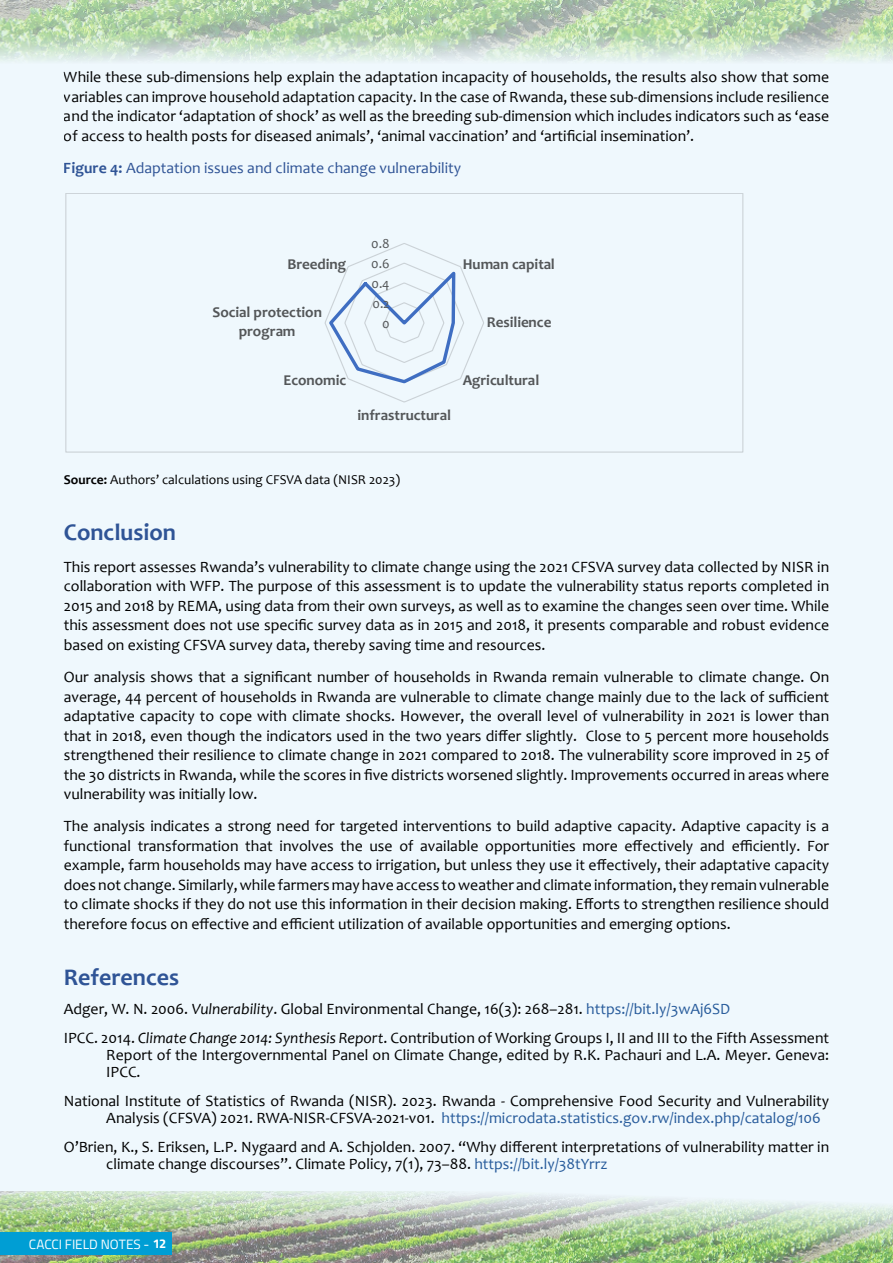
<style>
.page{position:relative;width:893px;height:1263px;background:#eff8fd}
.page>*{position:absolute;margin:0;border:0;box-sizing:border-box;transform-origin:0 0}
.Heading_1{font:700 24px "Candara";color:#2f5496}
.t1{font:15.75px/19.5px "Candara";color:#000;text-align:justify}
.t2{font:15.75px "Candara";color:#2f5496}
.t3{font:700 15.15px/18.3px "Candara";letter-spacing:-.005em;color:#595959;text-align:center}
.t4{font:13.65px "Candara";color:#595959}
.t5{font:13.5px "Candara";color:#000}
.t6{font:13.5px "Titillium Web";color:#fff}
.s1{font-weight:700}
.s2{font-style:italic}
.s3{color:#275b9b}
.s4{font-weight:700;font-size:12.75px}
</style>
<div class="page">
<img style="left:0;top:1192px;width:893px;height:71px">
<img style="left:0;top:0;width:893px;height:61px">
<div style="left:0;top:1232px;width:171px;height:22px;background:#009ed4"></div>
<svg style="left:324px;top:243px;width:160px;height:160px"></svg>
<div style="left:65px;top:193px;width:678px;height:260px;border:1px solid #d9d9d9"></div>
<p class="t1" style="left:64px;top:67px;width:767px">While these sub-dimensions help explain the adaptation incapacity of households, the results also show that some variables can improve household adaptation capacity. In the case of Rwanda, these sub-dimensions include resilience and the indicator ‘adaptation of shock’ as well as the breeding sub-dimension which includes indicators such as ‘ease of access to health posts for diseased animals’, ‘animal vaccination’ and ‘artificial insemination’.</p>
<p class="t2" style="left:64px;top:158px;width:399px"><span class="s1">Figure 4:</span> Adaptation issues and climate change vulnerability</p>
<p class="t3" style="left:287px;top:254px;width:60px">Breeding</p>
<p class="t3" style="left:213px;top:303px;width:111px">Social protection program</p>
<p class="t4" style="left:371px;top:235px;width:20px">0.8</p>
<p class="t4" style="left:371px;top:255px;width:20px">0.6</p>
<p class="t4" style="left:371px;top:275px;width:20px">0.4</p>
<p class="t4" style="left:372px;top:295px;width:19px">0.2</p>
<p class="t4" style="left:382px;top:315px;width:9px">0</p>
<p class="t3" style="left:463px;top:254px;width:94px">Human capital</p>
<p class="t3" style="left:487px;top:313px;width:66px">Resilience</p>
<p class="t3" style="left:283px;top:371px;width:64px">Economic</p>
<p class="t3" style="left:358px;top:405px;width:95px">infrastructural</p>
<p class="t3" style="left:463px;top:371px;width:78px">Agricultural</p>
<p class="t5" style="left:64px;top:471px;width:338px"><span class="s1">Source:</span> Authors’ calculations using CFSVA data (NISR 2023)</p>
<p class="Heading_1" style="left:64px;top:517px;width:114px">Conclusion</p>
<p class="t1" style="left:64px;top:557px;width:767px">This report assesses Rwanda’s vulnerability to climate change using the 2021 CFSVA survey data collected by NISR in collaboration with WFP. The purpose of this assessment is to update the vulnerability status reports completed in 2015 and 2018 by REMA, using data from their own surveys, as well as to examine the changes seen over time. While this assessment does not use specific survey data as in 2015 and 2018, it presents comparable and robust evidence based on existing CFSVA survey data, thereby saving time and resources.</p>
<p class="t1" style="left:64px;top:667px;width:767px">Our analysis shows that a significant number of households in Rwanda remain vulnerable to climate change. On average, 44 percent of households in Rwanda are vulnerable to climate change mainly due to the lack of sufficient adaptative capacity to cope with climate shocks. However, the overall level of vulnerability in 2021 is lower than that in 2018, even though the indicators used in the two years differ slightly. Close to 5 percent more households strengthened their resilience to climate change in 2021 compared to 2018. The vulnerability score improved in 25 of the 30 districts in Rwanda, while the scores in five districts worsened slightly. Improvements occurred in areas where vulnerability was initially low.</p>
<p class="t1" style="left:64px;top:816px;width:767px">The analysis indicates a strong need for targeted interventions to build adaptive capacity. Adaptive capacity is a functional transformation that involves the use of available opportunities more effectively and efficiently. For example, farm households may have access to irrigation, but unless they use it effectively, their adaptative capacity does not change. Similarly, while farmers may have access to weather and climate information, they remain vulnerable to climate shocks if they do not use this information in their decision making. Efforts to strengthen resilience should therefore focus on effective and efficient utilization of available opportunities and emerging options.</p>
<p class="Heading_1" style="left:64px;top:963px;width:117px">References</p>
<p class="t1" style="left:64px;top:999px;width:668px">Adger, W. N. 2006. <span class="s2">Vulnerability</span>. Global Environmental Change, 16(3): 268–281. <span class="s3">https://bit.ly/3wAj6SD</span></p>
<p class="t1" style="left:106px;top:1030px;width:724px;line-height:17px;text-indent:-43px">IPCC. 2014. <span class="s2">Climate Change 2014: Synthesis Report</span>. Contribution of Working Groups I, II and III to the Fifth Assessment Report of the Intergovernmental Panel on Climate Change, edited by R.K. Pachauri and L.A. Meyer. Geneva:<br>IPCC.</p>
<p class="t1" style="left:106px;top:1093px;width:724px;line-height:17px;text-indent:-43px">National Institute of Statistics of Rwanda (NISR). 2023. Rwanda - Comprehensive Food Security and Vulnerability<br>Analysis (CFSVA) 2021. RWA-NISR-CFSVA-2021-v01. <span class="s3">https://microdata.statistics.gov.rw/index.php/catalog/106</span></p>
<p class="t1" style="left:106px;top:1139px;width:724px;line-height:17px;text-indent:-43px">O’Brien, K., S. Eriksen, L.P. Nygaard and A. Schjolden. 2007. “Why different interpretations of vulnerability matter in climate change discourses”. Climate Policy, 7(1), 73–88. <span class="s3">https://bit.ly/38tYrrz</span></p>
<p class="t6" style="left:29px;top:1234px;width:139px">CACCI FIELD NOTES - <span class="s4">12</span></p>
</div>
